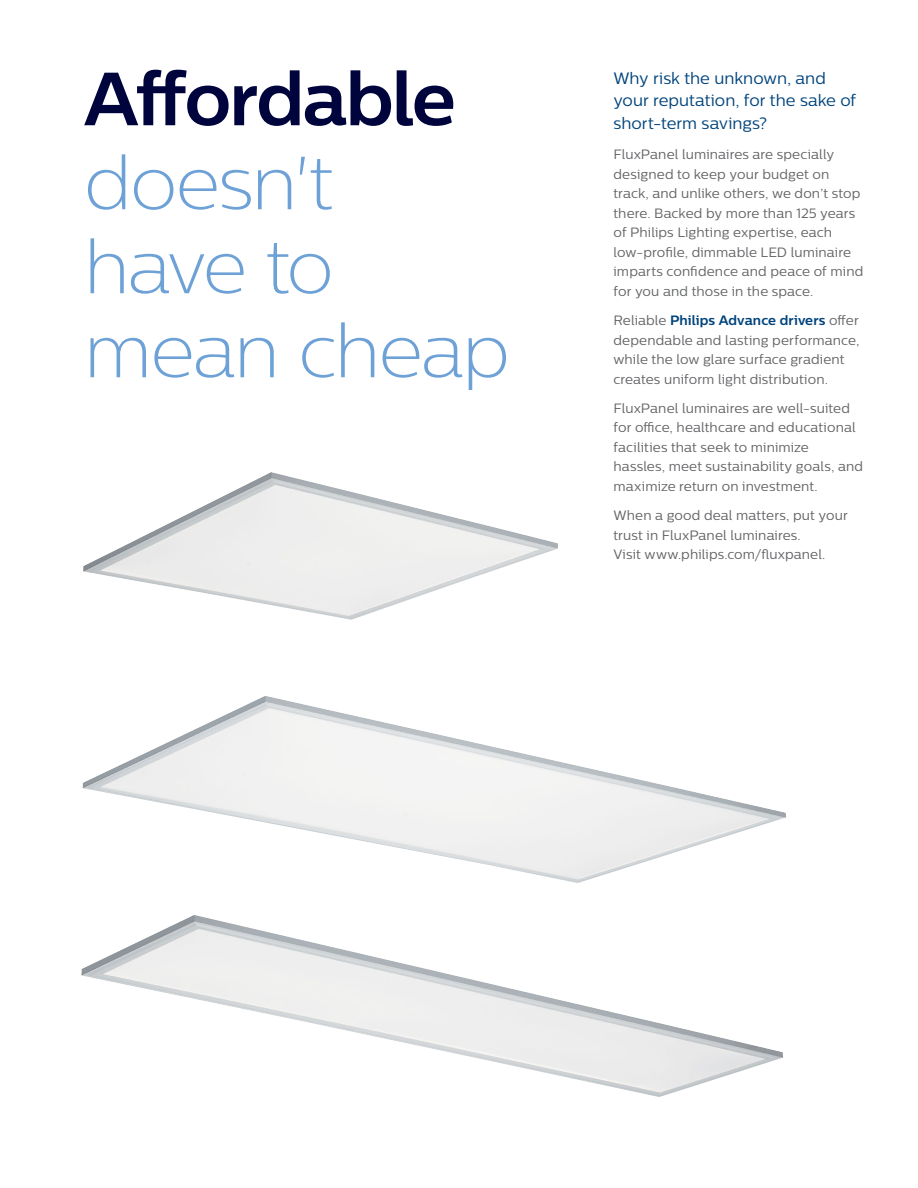
<style>
.page{position:relative;width:918px;height:1188px;background:#fff}
.page>*{position:absolute;margin:0;border:0;box-sizing:border-box;transform-origin:0 0}
.t1{font:75px/84px "Centrale Sans X Light";letter-spacing:-.025em;color:#6ea2d7}
.t2{font:700 75px "Centrale Sans";letter-spacing:-.025em;color:#00043d}
.t3{font:16.5px/22.5px "Centrale Sans";color:#00447c}
.t4{font:13.5px/19.5px "Centrale Sans";letter-spacing:.01em;color:#636466}
.s1{font-weight:700;color:#00447c}
</style>
<div class="page">
<img style="left:83px;top:472px;width:475px;height:148px">
<img style="left:83px;top:696px;width:703px;height:187px">
<img style="left:81px;top:915px;width:702px;height:182px">
<h1 class="t2" style="left:84px;top:54px;width:374px">Affordable</h1>
<h1 class="t1" style="left:84px;top:140px;width:427px">doesn't have to mean cheap</h1>
<p class="t3" style="left:614px;top:66px;width:244px">Why risk the unknown, and your reputation, for the sake of short-term savings?</p>
<p class="t4" style="left:614px;top:145px;width:251px">FluxPanel luminaires are specially designed to keep your budget on track, and unlike others, we don’t stop there. Backed by more than 125 years of Philips Lighting expertise, each low-profile, dimmable LED luminaire imparts confidence and peace of mind for you and those in the space.</p>
<p class="t4" style="left:614px;top:310px;width:248px">Reliable <span class="s1">Philips Advance drivers</span> offer dependable and lasting performance, while the low glare surface gradient creates uniform light distribution.</p>
<p class="t4" style="left:614px;top:398px;width:251px">FluxPanel luminaires are well-suited for office, healthcare and educational facilities that seek to minimize hassles, meet sustainability goals, and maximize return on investment.</p>
<p class="t4" style="left:614px;top:505px;width:236px">When a good deal matters, put your trust in FluxPanel luminaires.<br>Visit www.philips.com/fluxpanel.</p>
</div>
